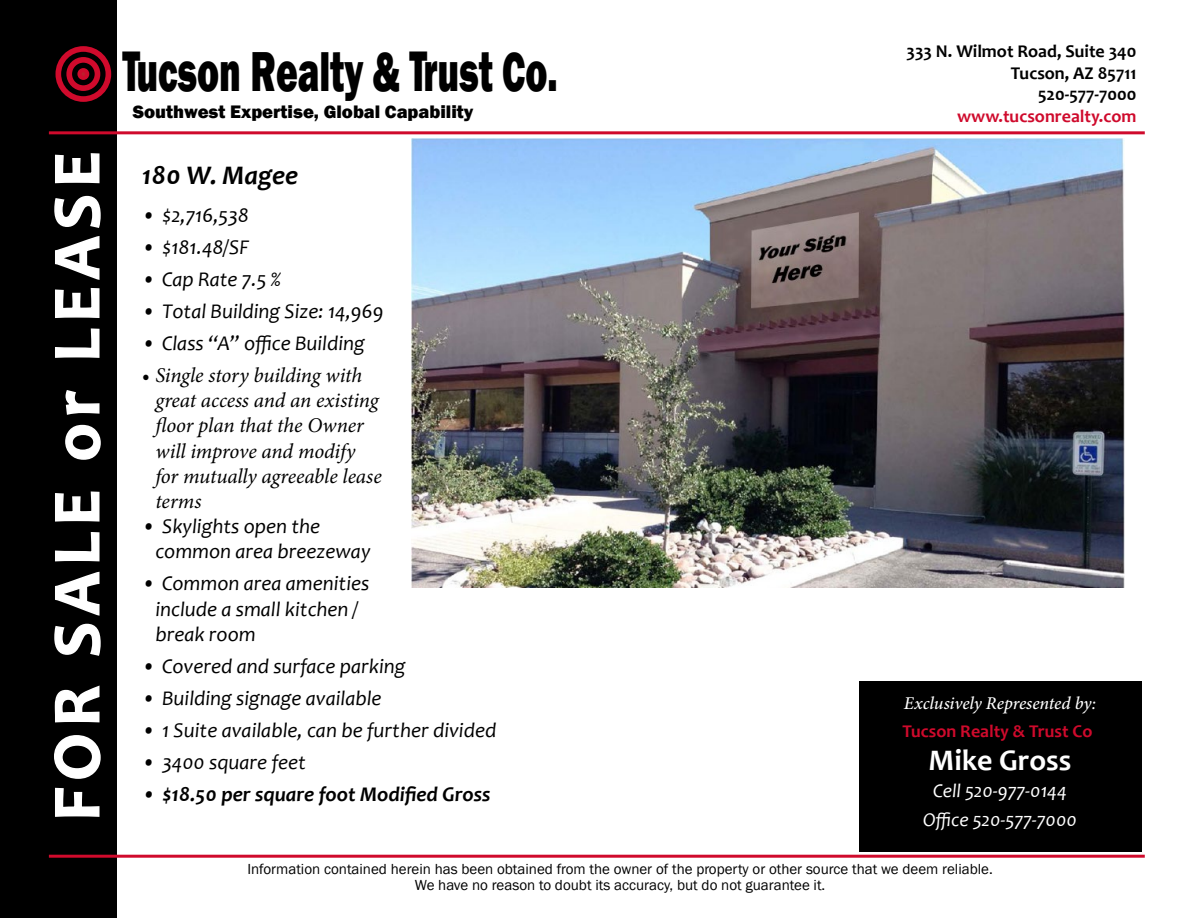
<style>
.page{position:relative;width:1188px;height:918px;background:#fff}
.page>*{position:absolute;margin:0;border:0;box-sizing:border-box;transform-origin:0 0}
.t1{font:800 57.75px "Franklin Gothic";color:#000;scale:.64 1}
.t2{font:700 30px "Candara";color:#fff}
.t3{font:italic 700 27px "Candara";color:#000}
.t4{font:italic 21px/25.2px "Candara";color:#000}
.t5{font:italic 21px/25.2px "Minion Pro";letter-spacing:-.01em;color:#000}
.t6{font:italic 700 21px "Candara";color:#000}
.t7{font:italic 19.5px/28.5px "Candara";color:#fff;text-align:center}
.t8{font:800 18.6px "Franklin Gothic";color:#000}
.t9{font:700 18px/21.6px "Candara";color:#000;text-align:right}
.t10{font:700 18px "Candara";color:#cf0a2c}
.t11{font:italic 500 18px "Minion Pro";letter-spacing:-.01em;color:#fff}
.t12{font:15px/15.6px "Franklin Gothic";color:#000;text-align:center}
.s1{font-size:58.8px}
.s2{font-size:57.9px}
.s3{font-family:"Franklin Gothic";font-weight:500;font-size:21px;color:#000}
</style>
<div class="page">
<img style="left:411px;top:139px;width:713px;height:448px">
<div style="left:859px;top:681px;width:283px;height:171px;background:#000"></div>
<div style="left:0;top:0;width:117px;height:918px;background:#000"></div>
<hr style="left:49px;top:131px;width:1096px;height:3px;background:#cf0a2c">
<hr style="left:49px;top:855px;width:1096px;height:3px;background:#d00a2c">
<svg style="left:54px;top:153px;width:47px;height:664px"></svg>
<div style="left:56px;top:46px;width:55px;height:56px;border:6px solid #d00a2c;border-radius:50%"></div>
<div style="left:66px;top:57px;width:34px;height:34px;border:6px solid #d00a2c;border-radius:50%"></div>
<div style="left:79px;top:70px;width:8px;height:8px;background:#be1e2d;border-radius:50%"></div>
<div style="left:77px;top:68px;width:12px;height:12px;border:4px solid #d00a2c;border-radius:50%"></div>
<h1 class="t1" style="left:122px;top:35px;width:682px"><span class="s1">T</span>ucson <span class="s2">R</span>ealty &amp; <span class="s1">T</span>rust Co.</h1>
<p class="t8" style="left:133px;top:99px;width:342px">Southwest Expertise, Global Capability</p>
<p class="t3" style="left:142px;top:158px;width:158px">180 W. Magee</p>
<p class="t4" style="left:142px;top:203px;width:109px">• $2,716,538</p>
<p class="t4" style="left:142px;top:235px;width:109px">• $181.48/SF</p>
<p class="t4" style="left:142px;top:267px;width:141px">• Cap Rate 7.5 %</p>
<p class="t4" style="left:142px;top:299px;width:243px">• Total Building Size: 14,969</p>
<p class="t4" style="left:142px;top:331px;width:224px">• Class “A” office Building</p>
<p class="t5" style="left:155px;top:363px;width:228px;text-indent:-14px">• Single story building with great access and an existing floor plan that the Owner will improve and modify for mutually agreeable lease terms</p>
<p class="t4" style="left:155px;top:514px;width:217px;text-indent:-14px">• Skylights open the common area breezeway</p>
<p class="t4" style="left:155px;top:571px;width:215px;text-indent:-14px">• Common area amenities include a small kitchen / break room</p>
<p class="t4" style="left:142px;top:653px;width:265px">• Covered and surface parking</p>
<p class="t4" style="left:142px;top:685px;width:241px">• Building signage available</p>
<p class="t4" style="left:142px;top:717px;width:356px">• 1 Suite available, can be further divided</p>
<p class="t4" style="left:142px;top:749px;width:166px">• 3400 square feet</p>
<p class="t6" style="left:142px;top:781px;width:350px">• $18.50 per square foot Modified Gross</p>
<p class="t9" style="left:907px;top:40px;width:231px">333 N. Wilmot Road, Suite 340<br>Tucson, AZ 85711<br>520-577-7000</p>
<p class="t10" style="left:957px;top:105px;width:181px">www.tucsonrealty.com</p>
<p class="t11" style="left:904px;top:691px;width:194px">Exclusively Represented by:</p>
<p class="t10" style="left:902px;top:720px;width:197px">Tucson Realty &amp; Trust Co<span class="s3">.</span></p>
<h2 class="t2" style="left:929px;top:742px;width:144px">Mike Gross</h2>
<p class="t7" style="left:923px;top:777px;width:155px">Cell 520-977-0144<br>Office 520-577-7000</p>
<p class="t12" style="left:247px;top:862px;width:747px">Information contained herein has been obtained from the owner of the property or other source that we deem reliable.<br>We have no reason to doubt its accuracy, but do not guarantee it.</p>
</div>
